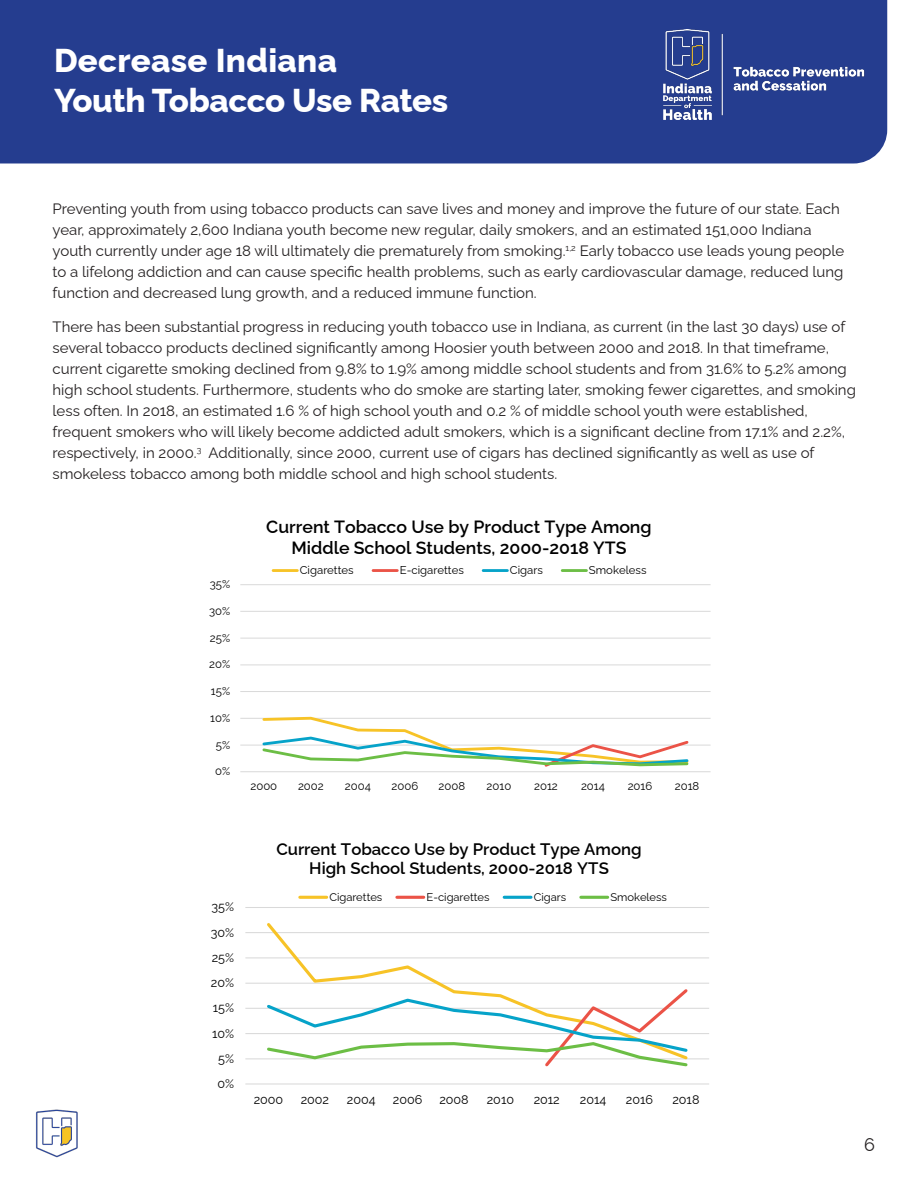
<style>
.page{position:relative;width:918px;height:1188px;background:#fff}
.page>*{position:absolute;margin:0;border:0;box-sizing:border-box;transform-origin:0 0}
.Heading{font:800 33px "Raleway";letter-spacing:-.01em;color:#fff}
.Heading-2{font:800 33px "Raleway";letter-spacing:.01em;color:#fff}
.t1{font:18px "Raleway";color:#231f20}
.t2{font:600 17.7px/20.7px "Raleway";color:#000;text-align:center}
.t3{font:600 16.65px/19.5px "Raleway";color:#000;text-align:center}
.Body_Copy{font:15px/21px "Raleway";color:#231f20}
.t4{font:12.45px "Raleway";color:#000}
.t5{font:11.4px "Raleway";color:#000}
.t6{font:11.1px "Raleway";letter-spacing:-.005em;color:#000}
</style>
<div class="page">
<div style="left:0;top:0;width:887px;height:163px;background:#253d8f"></div>
<img style="left:663px;top:30px;width:205px;height:89px">
<hr style="left:245px;top:1058px;width:464px;height:1px;background:#d9d9d9">
<hr style="left:245px;top:1033px;width:464px;height:1px;background:#d9d9d9">
<hr style="left:245px;top:1008px;width:464px;height:1px;background:#d9d9d9">
<hr style="left:245px;top:983px;width:464px;height:1px;background:#d9d9d9">
<hr style="left:245px;top:957px;width:464px;height:1px;background:#d9d9d9">
<hr style="left:245px;top:932px;width:464px;height:1px;background:#d9d9d9">
<hr style="left:245px;top:907px;width:464px;height:1px;background:#d9d9d9">
<hr style="left:245px;top:1083px;width:464px;height:2px;background:#d9d9d9">
<svg style="left:264px;top:923px;width:426px;height:63px"></svg>
<svg style="left:264px;top:986px;width:426px;height:81px"></svg>
<hr style="left:300px;top:896px;width:27px;height:3px;background:#f7c327">
<hr style="left:397px;top:896px;width:27px;height:3px;background:#eb5347">
<hr style="left:504px;top:896px;width:27px;height:3px;background:#06a3c9">
<hr style="left:581px;top:896px;width:27px;height:3px;background:#6cbe45">
<hr style="left:240px;top:745px;width:471px;height:1px;background:#d9d9d9">
<hr style="left:240px;top:718px;width:471px;height:1px;background:#d9d9d9">
<hr style="left:240px;top:691px;width:471px;height:1px;background:#d9d9d9">
<hr style="left:240px;top:664px;width:471px;height:1px;background:#d9d9d9">
<hr style="left:240px;top:638px;width:471px;height:1px;background:#d9d9d9">
<hr style="left:240px;top:611px;width:471px;height:1px;background:#d9d9d9">
<hr style="left:240px;top:584px;width:471px;height:1px;background:#d9d9d9">
<hr style="left:240px;top:771px;width:471px;height:1px;background:#d9d9d9">
<svg style="left:261px;top:716px;width:430px;height:51px"></svg>
<hr style="left:273px;top:569px;width:24px;height:3px;background:#f7c327">
<hr style="left:373px;top:569px;width:24px;height:3px;background:#eb5347">
<hr style="left:483px;top:569px;width:24px;height:3px;background:#06a3c9">
<hr style="left:562px;top:569px;width:24px;height:3px;background:#6cbe45">
<img style="left:36px;top:1109px;width:42px;height:49px">
<p class="Heading-2" style="left:54px;top:34px;width:285px">Decrease Indiana</p>
<p class="Heading" style="left:54px;top:74px;width:396px">Youth Tobacco Use Rates</p>
<p class="Body_Copy" style="left:53px;top:196px;width:793px">Preventing youth from using tobacco products can save lives and money and improve the future of our state. Each year, approximately 2,600 Indiana youth become new regular, daily smokers, and an estimated 151,000 Indiana youth currently under age 18 will ultimately die prematurely from smoking.<sup>1,2</sup> Early tobacco use leads young people to a lifelong addiction and can cause specific health problems, such as early cardiovascular damage, reduced lung function and decreased lung growth, and a reduced immune function.</p>
<p class="Body_Copy" style="left:53px;top:315px;width:805px">There has been substantial progress in reducing youth tobacco use in Indiana, as current (in the last 30 days) use of several tobacco products declined significantly among Hoosier youth between 2000 and 2018. In that timeframe, current cigarette smoking declined from 9.8% to 1.9% among middle school students and from 31.6% to 5.2% among high school students. Furthermore, students who do smoke are starting later, smoking fewer cigarettes, and smoking less often. In 2018, an estimated 1.6 % of high school youth and 0.2 % of middle school youth were established, frequent smokers who will likely become addicted adult smokers, which is a significant decline from 17.1% and 2.2%, respectively, in 2000.<sup>3</sup> Additionally, since 2000, current use of cigars has declined significantly as well as use of smokeless tobacco among both middle school and high school students.</p>
<p class="t5" style="left:210px;top:575px;width:22px">35%</p>
<p class="t5" style="left:209px;top:602px;width:23px">30%</p>
<p class="t5" style="left:210px;top:629px;width:22px">25%</p>
<p class="t5" style="left:209px;top:655px;width:22px">20%</p>
<p class="t5" style="left:211px;top:682px;width:21px">15%</p>
<p class="t5" style="left:210px;top:709px;width:21px">10%</p>
<p class="t5" style="left:216px;top:736px;width:16px">5%</p>
<p class="t5" style="left:215px;top:762px;width:17px">0%</p>
<p class="t2" style="left:266px;top:514px;width:387px">Current Tobacco Use by Product Type Among<br>Middle School Students, 2000-2018 YTS</p>
<p class="t5" style="left:300px;top:561px;width:55px">Cigarettes</p>
<p class="t5" style="left:400px;top:561px;width:66px">E-cigarettes</p>
<p class="t5" style="left:510px;top:561px;width:34px">Cigars</p>
<p class="t5" style="left:589px;top:561px;width:59px">Smokeless</p>
<p class="t5" style="left:250px;top:777px;width:28px">2000</p>
<p class="t5" style="left:298px;top:777px;width:27px">2002</p>
<p class="t5" style="left:345px;top:777px;width:28px">2004</p>
<p class="t5" style="left:392px;top:777px;width:28px">2006</p>
<p class="t5" style="left:439px;top:777px;width:28px">2008</p>
<p class="t5" style="left:487px;top:777px;width:26px">2010</p>
<p class="t5" style="left:534px;top:777px;width:25px">2012</p>
<p class="t5" style="left:581px;top:777px;width:25px">2014</p>
<p class="t5" style="left:628px;top:777px;width:26px">2016</p>
<p class="t5" style="left:675px;top:777px;width:26px">2018</p>
<p class="t4" style="left:212px;top:897px;width:24px">35%</p>
<p class="t4" style="left:211px;top:922px;width:25px">30%</p>
<p class="t4" style="left:212px;top:948px;width:24px">25%</p>
<p class="t4" style="left:211px;top:973px;width:25px">20%</p>
<p class="t4" style="left:213px;top:998px;width:23px">15%</p>
<p class="t4" style="left:212px;top:1023px;width:24px">10%</p>
<p class="t4" style="left:218px;top:1048px;width:17px">5%</p>
<p class="t4" style="left:217px;top:1074px;width:18px">0%</p>
<p class="t3" style="left:277px;top:837px;width:367px">Current Tobacco Use by Product Type Among<br>High School Students, 2000-2018 YTS</p>
<p class="t6" style="left:329px;top:888px;width:54px">Cigarettes</p>
<p class="t6" style="left:427px;top:888px;width:64px">E-cigarettes</p>
<p class="t6" style="left:534px;top:888px;width:34px">Cigars</p>
<p class="t6" style="left:610px;top:888px;width:58px">Smokeless</p>
<p class="t4" style="left:254px;top:1089px;width:31px">2000</p>
<p class="t4" style="left:301px;top:1089px;width:30px">2002</p>
<p class="t4" style="left:347px;top:1089px;width:30px">2004</p>
<p class="t4" style="left:393px;top:1089px;width:31px">2006</p>
<p class="t4" style="left:439px;top:1089px;width:31px">2008</p>
<p class="t4" style="left:487px;top:1089px;width:29px">2010</p>
<p class="t4" style="left:534px;top:1089px;width:28px">2012</p>
<p class="t4" style="left:580px;top:1089px;width:28px">2014</p>
<p class="t4" style="left:626px;top:1089px;width:29px">2016</p>
<p class="t4" style="left:672px;top:1089px;width:29px">2018</p>
<p class="t1" style="left:864px;top:1130px;width:12px">6</p>
</div>
